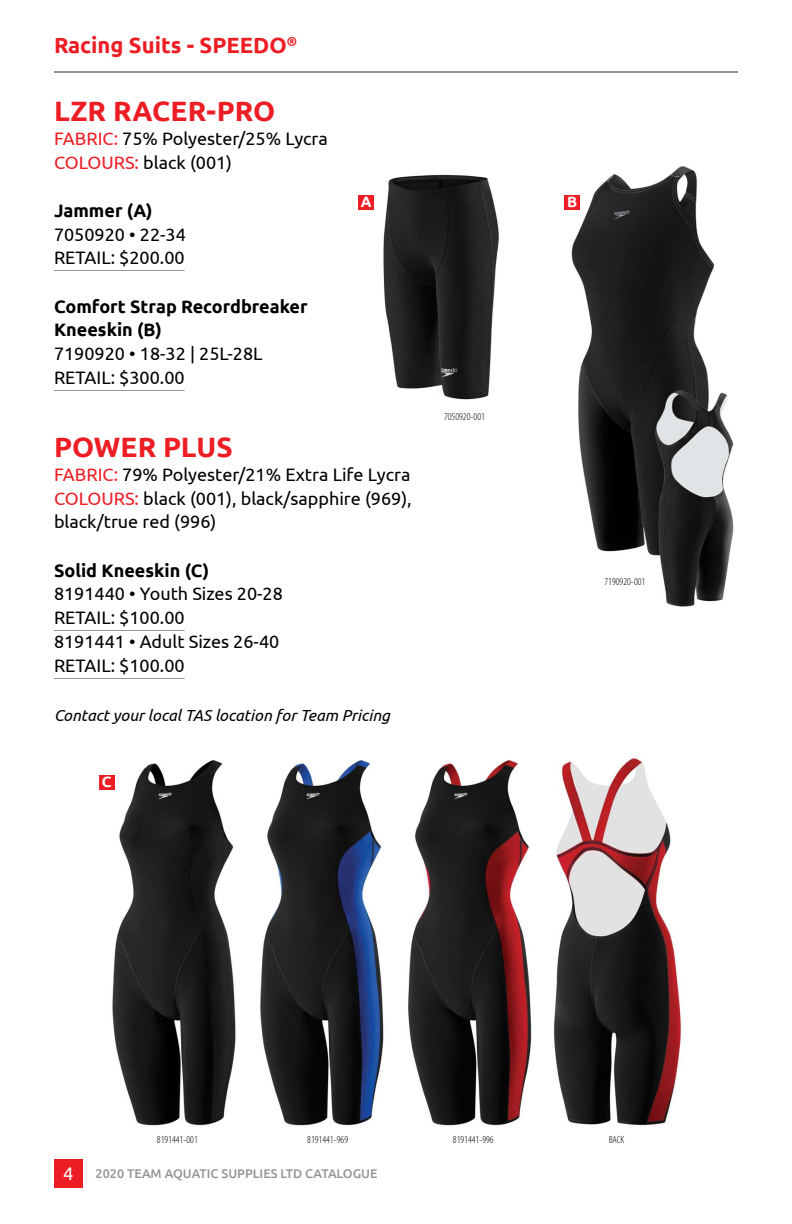
<style>
.page{position:relative;width:792px;height:1224px;background:#fff}
.page>*{position:absolute;margin:0;border:0;box-sizing:border-box;transform-origin:0 0}
.t1{font:700 28px "Ubuntu";color:#ed1d24}
.t2{font:700 22px "Ubuntu";color:#ed1d24}
.t3{font:18px/24px "Ubuntu";color:#000}
.t4{font:700 18px/24px "Ubuntu";color:#000}
.t5{font:italic 16px "Ubuntu";color:#000}
.t6{font:700 15px "Ubuntu";color:#fff}
.t7{font:500 12.6px "Ubuntu";color:#939598}
.t8{font:300 condensed 10.4px "Myriad Pro";color:#000}
.s1{color:#ed1d24}
.s2{font-weight:400;font-size:18.4px;color:#fff}
</style>
<div class="page">
<div style="left:54px;top:1159px;width:29px;height:29px;background:#ed1d24"></div>
<hr style="left:54px;top:71px;width:684px;height:2px;background:#939598">
<img style="left:112px;top:757px;width:569px;height:369px">
<hr style="left:54px;top:270px;width:131px;height:1px;background:#939598">
<hr style="left:54px;top:390px;width:131px;height:1px;background:#939598">
<hr style="left:54px;top:630px;width:131px;height:1px;background:#939598">
<hr style="left:54px;top:678px;width:131px;height:1px;background:#939598">
<img style="left:383px;top:174px;width:116px;height:226px">
<img style="left:571px;top:166px;width:163px;height:441px">
<div style="left:359px;top:195px;width:15px;height:15px;background:#ed1d24"></div>
<div style="left:564px;top:195px;width:16px;height:15px;background:#ed1d24"></div>
<div style="left:99px;top:775px;width:15px;height:15px;background:#ed1d24"></div>
<p class="t2" style="left:54px;top:32px;width:244px">Racing Suits - SPEEDO<sup>®</sup></p>
<h1 class="t1" style="left:54px;top:94px;width:223px">LZR RACER-PRO</h1>
<p class="t3" style="left:54px;top:126px;width:275px"><span class="s1">FABRIC:</span> 75% Polyester/25% Lycra<br><span class="s1">COLOURS:</span> black (001)</p>
<p class="t4" style="left:54px;top:198px;width:100px">Jammer (A)</p>
<p class="t3" style="left:54px;top:222px;width:133px">7050920 • 22-34<br>RETAIL: $200.00</p>
<p class="t4" style="left:54px;top:294px;width:255px">Comfort Strap Recordbreaker<br>Kneeskin (B)</p>
<p class="t3" style="left:54px;top:342px;width:210px">7190920 • 18-32 | 25L-28L<br>RETAIL: $300.00</p>
<p class="t6" style="left:361px;top:193px;width:12px">A</p>
<p class="t6" style="left:567px;top:193px;width:12px">B</p>
<p class="t8" style="left:444px;top:411px;width:42px">7050920-001</p>
<h1 class="t1" style="left:54px;top:430px;width:180px">POWER PLUS</h1>
<p class="t3" style="left:54px;top:462px;width:359px;text-align:justify"><span class="s1">FABRIC:</span> 79% Polyester/21% Extra Life Lycra <span class="s1">COLOURS:</span> black (001), black/sapphire (969), black/true red (996)</p>
<p class="t4" style="left:54px;top:558px;width:157px">Solid Kneeskin (C)</p>
<p class="t3" style="left:54px;top:582px;width:230px">8191440 • Youth Sizes 20-28<br>RETAIL: $100.00<br>8191441 • Adult Sizes 26-40<br>RETAIL: $100.00</p>
<p class="t5" style="left:54px;top:705px;width:338px">Contact your local TAS location for Team Pricing</p>
<p class="t6" style="left:102px;top:773px;width:11px">C</p>
<p class="t8" style="left:604px;top:576px;width:42px">7190920-001</p>
<p class="t8" style="left:157px;top:1134px;width:42px">8191441-001</p>
<p class="t8" style="left:307px;top:1134px;width:42px">8191441-969</p>
<p class="t8" style="left:453px;top:1134px;width:42px">8191441-996</p>
<p class="t8" style="left:609px;top:1134px;width:17px">BACK</p>
<p class="t7" style="left:63px;top:1165px;width:316px"><span class="s2">4</span> 2020 TEAM AQUATIC SUPPLIES LTD CATALOGUE</p>
</div>
